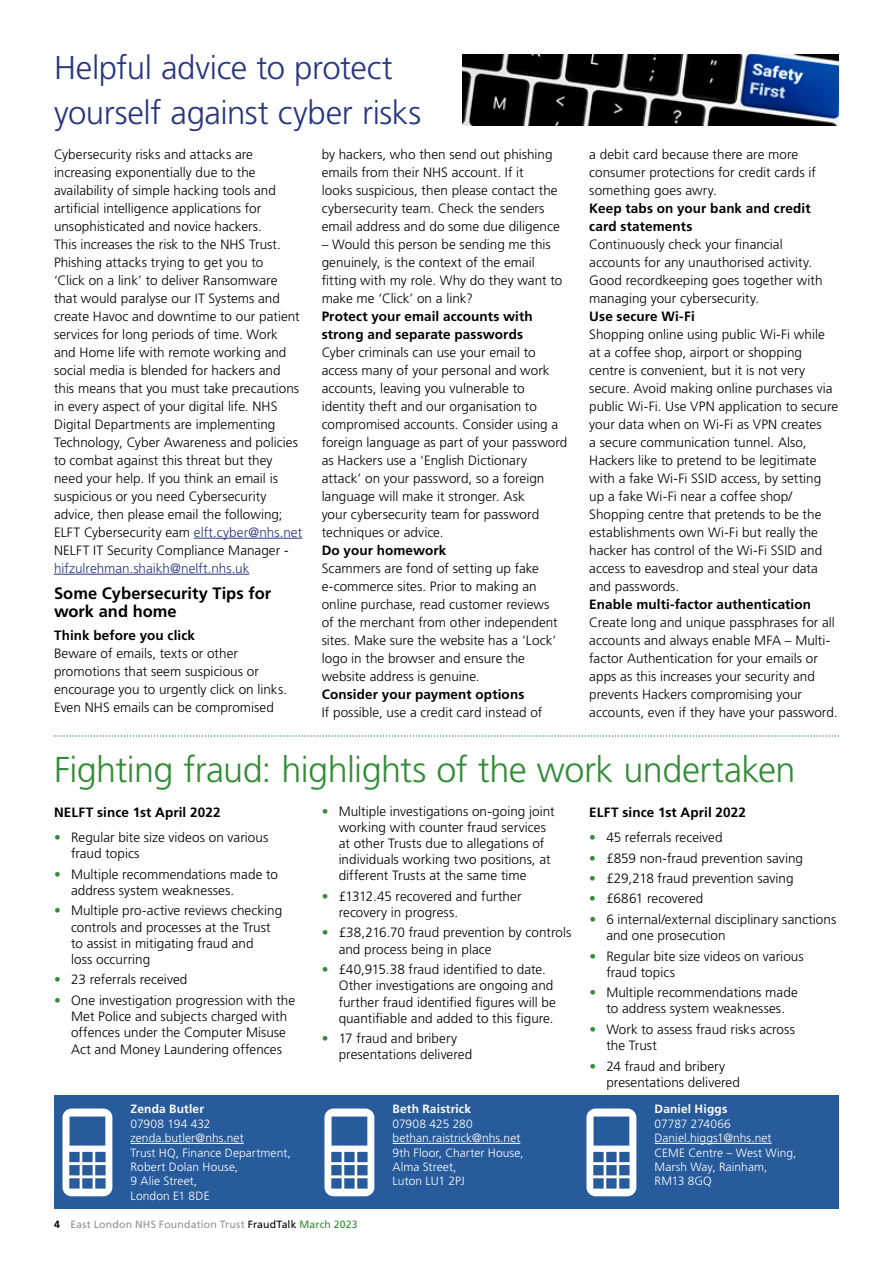
<style>
.page{position:relative;width:893px;height:1263px;background:#fff}
.page>*{position:absolute;margin:0;border:0;box-sizing:border-box;transform-origin:0 0}
.t1{font:300 36px "Frutiger LT Std";letter-spacing:-.015em;color:#338c36}
.t2{font:300 33px/45px "Frutiger LT Std";letter-spacing:-.015em;color:#273680}
.t3{font:700 16.5px/18px "Frutiger LT Std";color:#000}
.t4{font:300 13.5px/18px "Frutiger LT Std";color:#000}
.t5{font:700 13.5px/18px "Frutiger LT Std";letter-spacing:.01em;color:#000}
.t6{font:300 13.5px "Frutiger LT Std";color:#273680}
.t7{font:300 12px/14.4px "Frutiger LT Std";letter-spacing:.005em;color:#fff}
.t8{font:700 12px "Frutiger LT Std";letter-spacing:.015em;color:#fff}
.t9{font:10.5px "Frutiger LT Std";letter-spacing:.015em;color:#929291}
.s1{color:#273680}
.s2{color:#338c36}
.s3{font-weight:700;color:#000}
.s4{color:#000}
</style>
<div class="page">
<hr style="left:194px;top:538px;width:108px;height:1px;background:#273680">
<hr style="left:54px;top:574px;width:195px;height:1px;background:#273680">
<div style="left:54px;top:1096px;width:785px;height:113px;background:#275b9c"></div>
<hr style="left:131px;top:1143px;width:113px;height:1px;background:#fff">
<hr style="left:393px;top:1143px;width:127px;height:1px;background:#fff">
<hr style="left:654px;top:1143px;width:118px;height:1px;background:#fff">
<svg style="left:55px;top:735px;width:784px;height:2px"></svg>
<img style="left:462px;top:54px;width:377px;height:71px">
<svg style="left:63px;top:1108px;width:49px;height:88px"></svg>
<svg style="left:324px;top:1108px;width:50px;height:88px"></svg>
<svg style="left:586px;top:1108px;width:50px;height:88px"></svg>
<h2 class="t2" style="left:54px;top:45px;width:369px">Helpful advice to protect yourself against cyber risks</h2>
<p class="t4" style="left:54px;top:145px;width:250px">Cybersecurity risks and attacks are increasing exponentially due to the availability of simple hacking tools and artificial intelligence applications for unsophisticated and novice hackers.<br>This increases the risk to the NHS Trust.<br>Phishing attacks trying to get you to<br>‘Click on a link’ to deliver Ransomware that would paralyse our IT Systems and create Havoc and downtime to our patient services for long periods of time. Work and Home life with remote working and social media is blended for hackers and this means that you must take precautions in every aspect of your digital life. NHS Digital Departments are implementing Technology, Cyber Awareness and policies to combat against this threat but they need your help. If you think an email is suspicious or you need Cybersecurity advice, then please email the following; ELFT Cybersecurity eam <span class="s1">elft.cyber@nhs.net </span>NELFT IT Security Compliance Manager -</p>
<p class="t6" style="left:54px;top:560px;width:197px">hifzulrehman.shaikh@nelft.nhs.uk</p>
<p class="t3" style="left:54px;top:585px;width:219px">Some Cybersecurity Tips for work and home</p>
<p class="t5" style="left:54px;top:626px;width:143px">Think before you click</p>
<p class="t4" style="left:54px;top:644px;width:235px">Beware of emails, texts or other promotions that seem suspicious or encourage you to urgently click on links.<br>Even NHS emails can be compromised</p>
<p class="t4" style="left:322px;top:145px;width:240px">by hackers, who then send out phishing emails from their NHS account. If it<br>looks suspicious, then please contact the cybersecurity team. Check the senders email address and do some due diligence</p>
<p class="t4" style="left:322px;top:235px;width:242px">– Would this person be sending me this genuinely, is the context of the email fitting with my role. Why do they want to make me ‘Click’ on a link?</p>
<p class="t5" style="left:322px;top:307px;width:213px">Protect your email accounts with strong and separate passwords</p>
<p class="t4" style="left:322px;top:343px;width:247px">Cyber criminals can use your email to access many of your personal and work accounts, leaving you vulnerable to identity theft and our organisation to compromised accounts. Consider using a foreign language as part of your password as Hackers use a ‘English Dictionary attack’ on your password, so a foreign language will make it stronger. Ask<br>your cybersecurity team for password techniques or advice.</p>
<p class="t5" style="left:322px;top:541px;width:126px">Do your homework</p>
<p class="t4" style="left:322px;top:559px;width:238px">Scammers are fond of setting up fake e-commerce sites. Prior to making an online purchase, read customer reviews of the merchant from other independent sites. Make sure the website has a ‘Lock’ logo in the browser and ensure the website address is genuine.</p>
<p class="t5" style="left:322px;top:685px;width:204px">Consider your payment options</p>
<p class="t4" style="left:322px;top:703px;width:222px">If possible, use a credit card instead of</p>
<p class="t4" style="left:589px;top:145px;width:228px">a debit card because there are more consumer protections for credit cards if something goes awry.</p>
<p class="t5" style="left:589px;top:199px;width:223px">Keep tabs on your bank and credit card statements</p>
<p class="t4" style="left:589px;top:235px;width:235px">Continuously check your financial accounts for any unauthorised activity.<br>Good recordkeeping goes together with managing your cybersecurity.</p>
<p class="t5" style="left:589px;top:307px;width:107px">Use secure Wi-Fi</p>
<p class="t4" style="left:589px;top:325px;width:250px">Shopping online using public Wi-Fi while at a coffee shop, airport or shopping centre is convenient, but it is not very secure. Avoid making online purchases via public Wi-Fi. Use VPN application to secure your data when on Wi-Fi as VPN creates<br>a secure communication tunnel. Also, Hackers like to pretend to be legitimate with a fake Wi-Fi SSID access, by setting up a fake Wi-Fi near a coffee shop/ Shopping centre that pretends to be the establishments own Wi-Fi but really the hacker has control of the Wi-Fi SSID and access to eavesdrop and steal your data and passwords.</p>
<p class="t5" style="left:589px;top:595px;width:223px">Enable multi-factor authentication</p>
<p class="t4" style="left:589px;top:613px;width:250px">Create long and unique passphrases for all accounts and always enable MFA – Multi&shy;factor Authentication for your emails or apps as this increases your security and prevents Hackers compromising your accounts, even if they have your password.</p>
<h1 class="t1" style="left:54px;top:749px;width:743px">Fighting fraud: highlights of the work undertaken</h1>
<p class="t5" style="left:54px;top:804px;width:168px">NELFT since 1st April 2022</p>
<p class="t4" style="left:71px;top:829px;width:199px;line-height:16.2px;text-indent:-17px"><span class="s2">•</span> Regular bite size videos on various fraud topics</p>
<p class="t4" style="left:71px;top:866px;width:209px;line-height:16.2px;text-indent:-17px"><span class="s2">•</span> Multiple recommendations made to address system weaknesses.</p>
<p class="t4" style="left:71px;top:903px;width:213px;line-height:16.2px;text-indent:-17px"><span class="s2">•</span> Multiple pro-active reviews checking controls and processes at the Trust to assist in mitigating fraud and<br>loss occurring</p>
<p class="t4" style="left:54px;top:971px;width:135px"><span class="s2">•</span> 23 referrals received</p>
<p class="t4" style="left:71px;top:992px;width:226px;line-height:16.2px;text-indent:-17px"><span class="s2">•</span> One investigation progression with the Met Police and subjects charged with offences under the Computer Misuse Act and Money Laundering offences</p>
<p class="t4" style="left:339px;top:803px;width:218px;line-height:16.2px;text-indent:-17px"><span class="s2">•</span> Multiple investigations on-going joint working with counter fraud services at other Trusts due to allegations of individuals working two positions, at different Trusts at the same time</p>
<p class="t4" style="left:339px;top:888px;width:184px;line-height:16.2px;text-indent:-17px"><span class="s2">•</span> £1312.45 recovered and further recovery in progress.</p>
<p class="t4" style="left:339px;top:925px;width:234px;line-height:16.2px;text-indent:-17px"><span class="s2">•</span> £38,216.70 fraud prevention by controls and process being in place</p>
<p class="t4" style="left:339px;top:961px;width:219px;line-height:16.2px;text-indent:-17px"><span class="s2">•</span> £40,915.38 fraud identified to date.<br>Other investigations are ongoing and further fraud identified figures will be quantifiable and added to this figure.</p>
<p class="t4" style="left:339px;top:1031px;width:135px;line-height:16.2px;text-indent:-17px"><span class="s2">•</span> 17 fraud and bribery presentations delivered</p>
<p class="t5" style="left:589px;top:804px;width:158px">ELFT since 1st April 2022</p>
<p class="t4" style="left:589px;top:828px;width:135px"><span class="s2">•</span> 45 referrals received</p>
<p class="t4" style="left:589px;top:849px;width:215px"><span class="s2">•</span> £859 non-fraud prevention saving</p>
<p class="t4" style="left:589px;top:869px;width:206px"><span class="s2">•</span> £29,218 fraud prevention saving</p>
<p class="t4" style="left:589px;top:890px;width:116px"><span class="s2">•</span> £6861 recovered</p>
<p class="t4" style="left:606px;top:911px;width:231px;line-height:16.2px;text-indent:-17px"><span class="s2">•</span> 6 internal/external disciplinary sanctions and one prosecution</p>
<p class="t4" style="left:606px;top:948px;width:199px;line-height:16.2px;text-indent:-17px"><span class="s2">•</span> Regular bite size videos on various fraud topics</p>
<p class="t4" style="left:589px;top:985px;width:210px;line-height:16.2px;text-align:center"><span class="s2">•</span> Multiple recommendations made to address system weaknesses.</p>
<p class="t4" style="left:606px;top:1021px;width:190px;line-height:16.2px;text-indent:-17px"><span class="s2">•</span> Work to assess fraud risks across the Trust</p>
<p class="t4" style="left:606px;top:1058px;width:135px;line-height:16.2px;text-indent:-17px"><span class="s2">•</span> 24 fraud and bribery presentations delivered</p>
<p class="t8" style="left:131px;top:1102px;width:75px">Zenda Butler</p>
<p class="t7" style="left:131px;top:1116px;width:162px">07908 194 432 zenda.butler@nhs.net<br>Trust HQ, Finance Department,<br>Robert Dolan House,<br>9 Alie Street,<br>London E1 8DE</p>
<p class="t9" style="left:54px;top:1218px;width:305px"><span class="s3">4</span> East London NHS Foundation Trust <span class="s4">FraudTalk</span> <span class="s2">March 2023</span></p>
<p class="t8" style="left:393px;top:1102px;width:80px">Beth Raistrick</p>
<p class="t7" style="left:393px;top:1116px;width:133px">07908 425 280 bethan.raistrick@nhs.net<br>9th Floor, Charter House,<br>Alma Street,<br>Luton LU1 2PJ</p>
<p class="t8" style="left:654px;top:1102px;width:74px">Daniel Higgs</p>
<p class="t7" style="left:654px;top:1116px;width:143px">07787 274066<br>Daniel.higgs1@nhs.net<br>CEME Centre – West Wing,<br>Marsh Way, Rainham,<br>RM13 8GQ</p>
</div>
